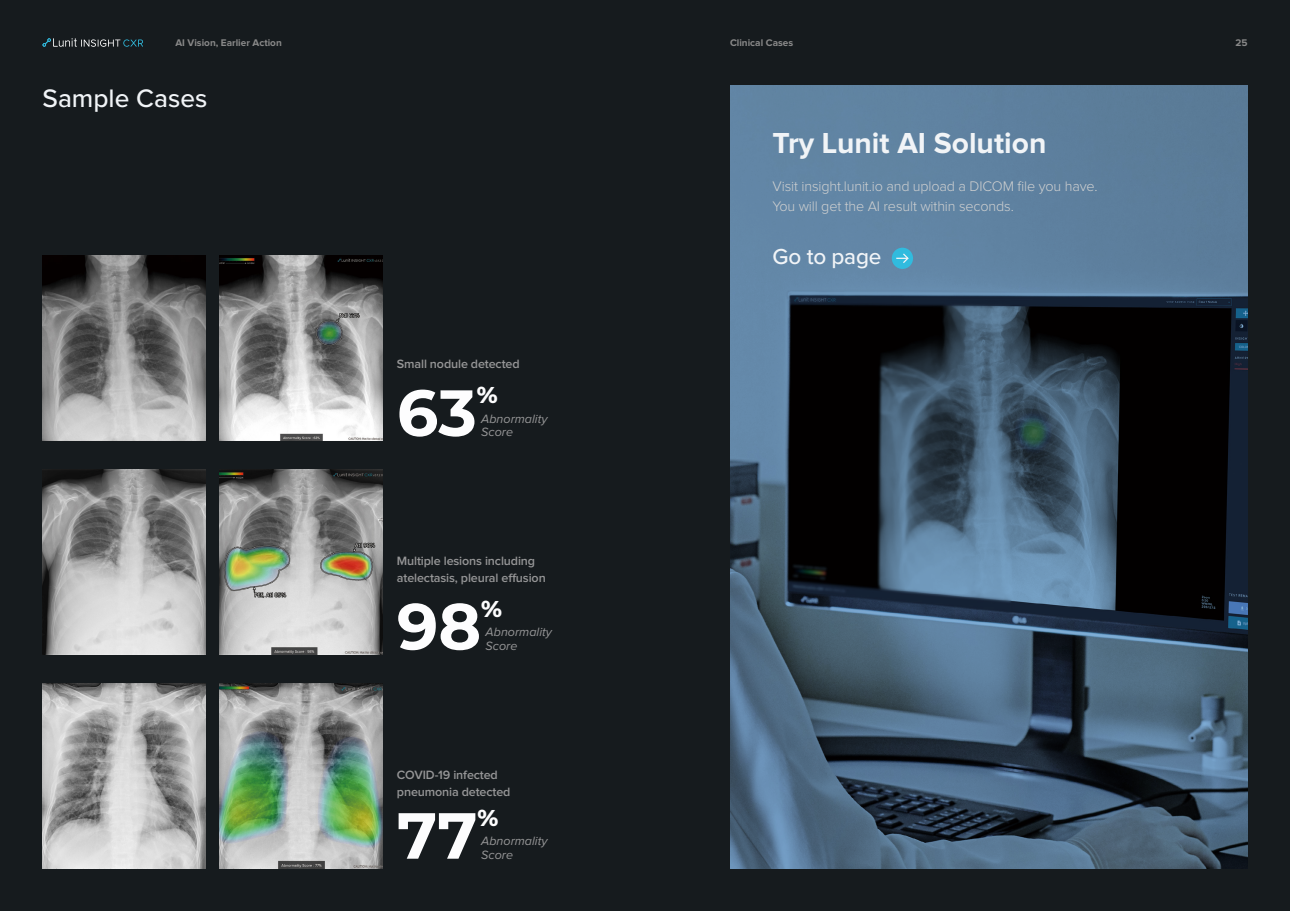
<style>
.page{position:relative;width:1290px;height:911px;background:#fff}
.page>*{position:absolute;margin:0;border:0;box-sizing:border-box;transform-origin:0 0}
.t1{font:700 65px "Montserrat";color:#fdfdfe}
.t2{font:700 30px "Proxima Nova";color:#f1f4f7}
.t3{font:500 26.25px "Proxima Nova";color:#f1f4f7}
.t4{font:800 23.38px "Montserrat";color:#fdfdfe}
.t5{font:500 22.5px "Proxima Nova";letter-spacing:-.01em;color:#f1f4f7}
.t6{font:300 14.38px/20px "Proxima Nova";letter-spacing:-.01em;color:#cfd0d0}
.t7{font:600 12.5px/16.2px "Proxima Nova";letter-spacing:-.01em;color:#969697}
.t8{font:italic 12.5px/13.8px "Proxima Nova";color:#969697}
.t9{font:700 10px "Proxima Nova";color:#898989}
</style>
<div class="page">
<div style="left:0;top:0;width:645px;height:911px;background:#161b1e"></div>
<div style="left:645px;top:0;width:645px;height:911px;background:#161b1e"></div>
<img style="left:220px;top:255px;width:163px;height:185px">
<img style="left:43px;top:255px;width:163px;height:185px">
<img style="left:43px;top:469px;width:163px;height:185px">
<img style="left:220px;top:469px;width:163px;height:185px">
<img style="left:43px;top:683px;width:163px;height:185px">
<img style="left:220px;top:683px;width:163px;height:185px">
<svg style="left:730px;top:85px;width:517px;height:783px;background:#40576c"></svg>
<div style="left:892px;top:248px;width:21px;height:21px;background:#31bbde;border-radius:50%"></div>
<svg style="left:896px;top:253px;width:13px;height:10px"></svg>
<svg style="left:43px;top:38px;width:100px;height:9px"></svg>
<p class="t9" style="left:175px;top:38px;width:108px">AI Vision, Earlier Action</p>
<p class="t9" style="left:730px;top:38px;width:65px">Clinical Cases</p>
<p class="t9" style="left:1235px;top:38px;width:13px">25</p>
<h3 class="t3" style="left:43px;top:79px;width:166px">Sample Cases</h3>
<p class="t7" style="left:397px;top:356px;width:124px">Small nodule detected</p>
<h1 class="t1" style="left:397px;top:366px;width:81px">63</h1>
<h3 class="t4" style="left:477px;top:377px;width:22px">%</h3>
<p class="t8" style="left:481px;top:412px;width:68px">Abnormality<br>Score</p>
<p class="t7" style="left:397px;top:553px;width:150px">Multiple lesions including atelectasis, pleural effusion</p>
<h1 class="t1" style="left:397px;top:579px;width:86px">98</h1>
<h3 class="t4" style="left:481px;top:591px;width:22px">%</h3>
<p class="t8" style="left:486px;top:626px;width:68px">Abnormality<br>Score</p>
<p class="t7" style="left:397px;top:767px;width:115px">COVID-19 infected pneumonia detected</p>
<h1 class="t1" style="left:397px;top:788px;width:82px">77</h1>
<h3 class="t4" style="left:477px;top:800px;width:22px">%</h3>
<p class="t8" style="left:481px;top:835px;width:68px">Abnormality<br>Score</p>
<h2 class="t2" style="left:772px;top:129px;width:275px">Try Lunit AI Solution</h2>
<p class="t6" style="left:772px;top:177px;width:326px">Visit insight.lunit.io and upload a DICOM file you have.<br>You will get the AI result within seconds.</p>
<h3 class="t5" style="left:772px;top:240px;width:110px">Go to page</h3>
</div>
